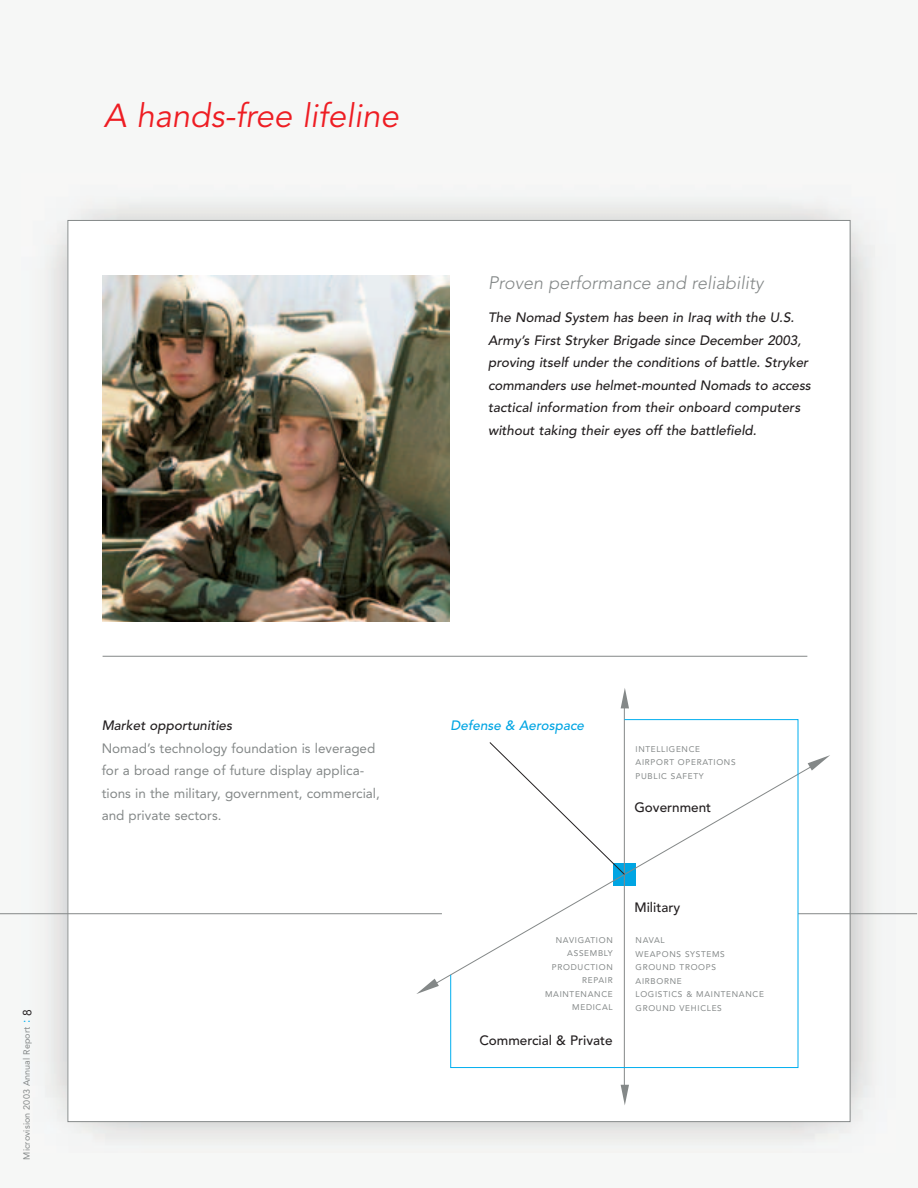
<style>
.page{position:relative;width:918px;height:1188px;background:#f6f7f6}
.page>*{position:absolute;margin:0;border:0;box-sizing:border-box;transform-origin:0 0}
.t1{font:33px "Avenir";color:#ee1d23}
.t2{font:300 18px "Avenir";color:#848888}
.t3{font:500 13.5px/22.5px "Avenir";color:#231f20}
.t4{font:13.5px/22.5px "Avenir";color:#848888}
.t5{font:500 13.5px "Avenir";color:#00a5e3}
.t6{font:9px "Avenir";letter-spacing:.01em;color:#848888}
.t7{font:8.25px/13.5px "Avenir";letter-spacing:.085em;color:#848888}
.s1{font-size:12px;color:#00aeef}
.s2{font-size:12px;color:#231f20}
</style>
<div class="page">
<img style="left:21px;top:205px;width:874px;height:935px">
<div style="left:68px;top:220px;width:782px;height:902px;background:#fff"></div>
<img style="left:103px;top:276px;width:346px;height:346px">
<hr style="left:103px;top:656px;width:704px;height:1px;background:#848888">
<hr style="left:798px;top:913px;width:119px;height:1px;background:#848888">
<hr style="left:0;top:913px;width:442px;height:1px;background:#848888">
<hr style="left:624px;top:705px;width:1px;height:381px;background:#848888">
<svg style="left:621px;top:688px;width:8px;height:20px"></svg>
<svg style="left:621px;top:1085px;width:8px;height:20px"></svg>
<svg style="left:416px;top:979px;width:23px;height:15px"></svg>
<svg style="left:808px;top:755px;width:22px;height:16px"></svg>
<svg style="left:450px;top:719px;width:348px;height:349px"></svg>
<h1 class="t1" style="left:104px;top:102px;width:301px">A hands-free lifeline</h1>
<h2 class="t2" style="left:488px;top:276px;width:279px">Proven performance and reliability</h2>
<p class="t3" style="left:488px;top:308px;width:326px">The Nomad System has been in Iraq with the U.S.<br>Army’s First Stryker Brigade since December 2003, proving itself under the conditions of battle. Stryker commanders use helmet-mounted Nomads to access tactical information from their onboard computers without taking their eyes off the battlefield.</p>
<p class="t3" style="left:102px;top:716px;width:134px">Market opportunities</p>
<p class="t4" style="left:102px;top:738px;width:280px">Nomad’s technology foundation is leveraged for a broad range of future display applica&shy;tions in the military, government, commercial, and private sectors.</p>
<p class="t6" style="left:23px;top:1160px;width:152px;rotate:-90deg">Microvision 2003 Annual Report <span class="s1">:</span> <span class="s2">8</span></p>
<p class="t5" style="left:451px;top:720px;width:137px">Defense &amp; Aerospace</p>
<p class="t7" style="left:636px;top:743px;width:102px">INTELLIGENCE<br>AIRPORT OPERATIONS<br>PUBLIC SAFETY</p>
<p class="t3" style="left:634px;top:797px;width:78px">Government</p>
<p class="t7" style="left:545px;top:934px;width:69px;text-align:right">NAVIGATION<br>ASSEMBLY<br>PRODUCTION<br>REPAIR<br>MAINTENANCE<br>MEDICAL</p>
<p class="t3" style="left:479px;top:1031px;width:135px">Commercial &amp; Private</p>
<p class="t3" style="left:634px;top:897px;width:47px">Military</p>
<p class="t7" style="left:636px;top:934px;width:130px">NAVAL<br>WEAPONS SYSTEMS<br>GROUND TROOPS<br>AIRBORNE<br>LOGISTICS &amp; MAINTENANCE<br>GROUND VEHICLES</p>
</div>
